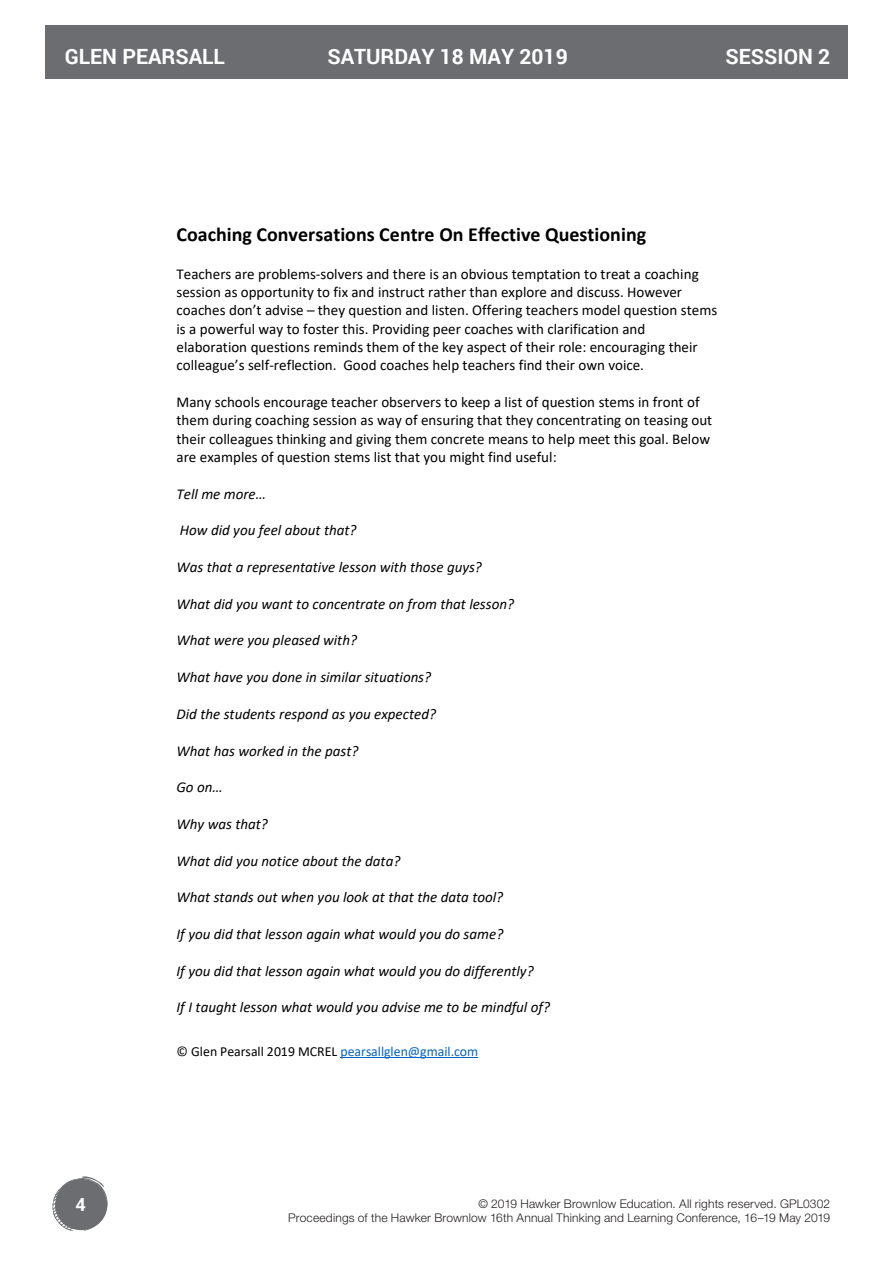
<style>
.page{position:relative;width:893px;height:1263px;background:#fff}
.page>*{position:absolute;margin:0;border:0;box-sizing:border-box;transform-origin:0 0}
.t1{font:700 21px "Roboto";color:#fff}
.t2{font:700 19.95px "Calibri";color:#000}
.t3{font:700 18px "Roboto";color:#fff}
.t4{font:15px/18.3px "Calibri";color:#000}
.t5{font:italic 15px "Calibri";letter-spacing:-.005em;color:#000}
.t6{font:13.8px "Calibri";color:#000}
.t7{font:300 12px/14.4px "Helvetica Neue LT Std";letter-spacing:.015em;color:#231f20;text-align:right}
.s1{color:#0563c1}
</style>
<div class="page">
<hr style="left:340px;top:1057px;width:138px;height:1px;background:#0563c1">
<div style="left:45px;top:25px;width:803px;height:54px;background:#6c6d70"></div>
<svg style="left:52px;top:1176px;width:56px;height:55px"></svg>
<div style="left:55px;top:1179px;width:52px;height:51px;background:#6c6d70;border-radius:50%"></div>
<h1 class="t1" style="left:65px;top:41px;width:162px">GLEN PEARSALL</h1>
<h1 class="t1" style="left:327px;top:41px;width:242px">SATURDAY 18 MAY 2019</h1>
<h1 class="t1" style="left:726px;top:41px;width:106px">SESSION 2</h1>
<h2 class="t2" style="left:176px;top:220px;width:471px">Coaching Conversations Centre On Effective Questioning</h2>
<p class="t4" style="left:176px;top:264px;width:542px">Teachers are problems-solvers and there is an obvious temptation to treat a coaching session as opportunity to fix and instruct rather than explore and discuss. However coaches don’t advise – they question and listen. Offering teachers model question stems is a powerful way to foster this. Providing peer coaches with clarification and elaboration questions reminds them of the key aspect of their role: encouraging their colleague’s self-reflection. Good coaches help teachers find their own voice.</p>
<p class="t4" style="left:176px;top:392px;width:537px">Many schools encourage teacher observers to keep a list of question stems in front of them during coaching session as way of ensuring that they concentrating on teasing out their colleagues thinking and giving them concrete means to help meet this goal. Below are examples of question stems list that you might find useful:</p>
<p class="t5" style="left:176px;top:483px;width:89px">Tell me more…</p>
<p class="t5" style="left:180px;top:520px;width:178px">How did you feel about that?</p>
<p class="t5" style="left:176px;top:557px;width:307px">Was that a representative lesson with those guys?</p>
<p class="t5" style="left:176px;top:593px;width:339px">What did you want to concentrate on from that lesson?</p>
<p class="t5" style="left:176px;top:630px;width:182px">What were you pleased with?</p>
<p class="t5" style="left:176px;top:667px;width:256px">What have you done in similar situations?</p>
<p class="t5" style="left:176px;top:703px;width:261px">Did the students respond as you expected?</p>
<p class="t5" style="left:176px;top:740px;width:184px">What has worked in the past?</p>
<p class="t5" style="left:176px;top:777px;width:46px">Go on…</p>
<p class="t5" style="left:176px;top:813px;width:93px">Why was that?</p>
<p class="t5" style="left:176px;top:850px;width:225px">What did you notice about the data?</p>
<p class="t5" style="left:176px;top:887px;width:328px">What stands out when you look at that the data tool?</p>
<p class="t5" style="left:176px;top:923px;width:328px">Ifyou did that lesson again what would you do same?</p>
<p class="t5" style="left:176px;top:960px;width:359px">Ifyou did that lesson again what would you do differently?</p>
<p class="t5" style="left:176px;top:997px;width:375px">IfI taught lesson what would you advise me to be mindful of?</p>
<p class="t3" style="left:76px;top:1192px;width:12px">4</p>
<p class="t6" style="left:176px;top:1042px;width:303px">© Glen Pearsall 2019 MCREL <span class="s1">pearsallglen@gmail.com</span></p>
<p class="t7" style="left:288px;top:1196px;width:543px">© 2019 Hawker Brownlow Education. All rights reserved. GPL0302<br>Proceedings of the Hawker Brownlow 16th Annual Thinking and Learning Conference, 16–19 May 2019</p>
</div>
